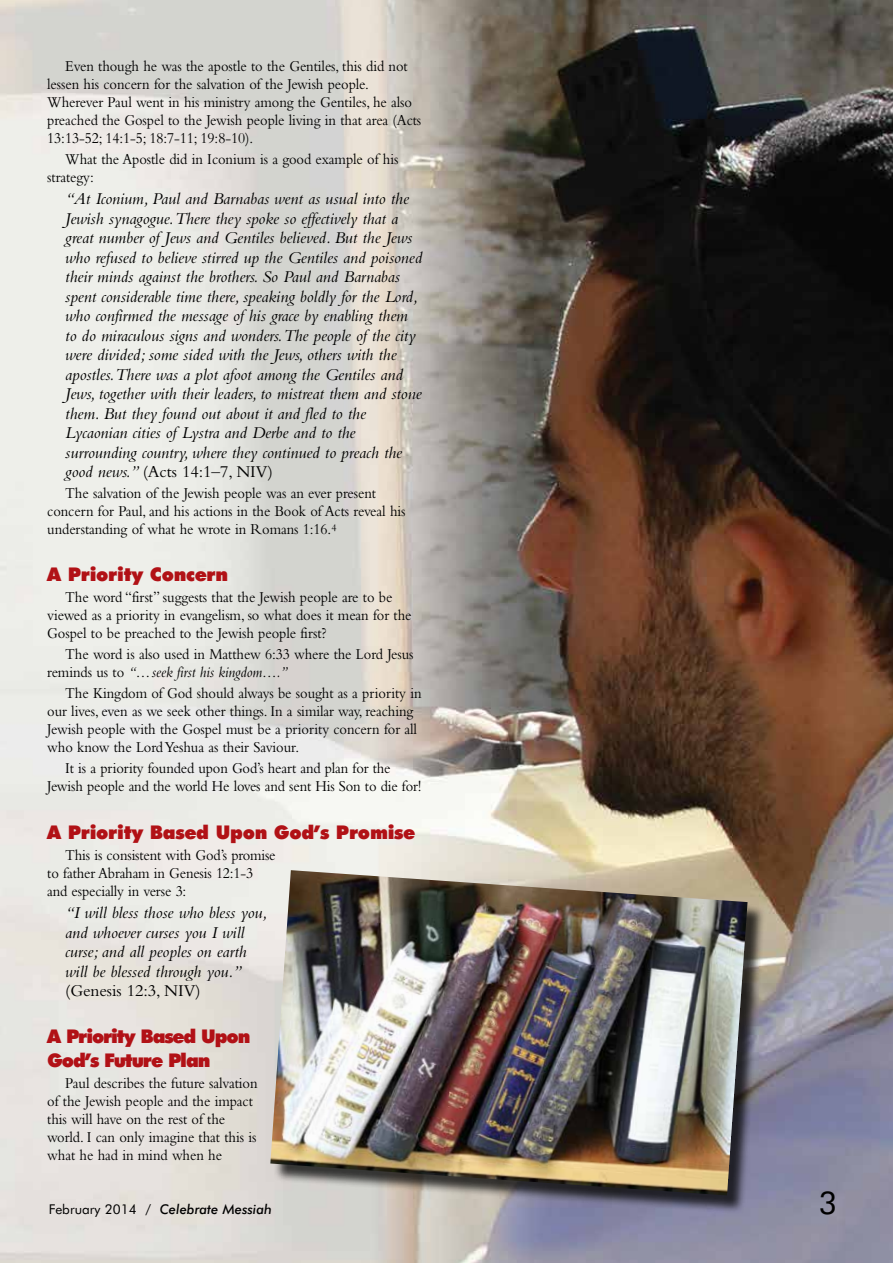
<style>
.page{position:relative;width:893px;height:1263px;background:#fff}
.page>*{position:absolute;margin:0;border:0;box-sizing:border-box;transform-origin:0 0}
.t1{font:31.5px "Futura BT";color:#000}
.t2{font:900 18.9px "Futura BT";letter-spacing:-.015em;color:#b11116}
.t3{font:900 18.9px/24px "Futura BT";letter-spacing:-.06em;color:#b11116}
.t4{font:italic 17.25px/19.5px "Bembo";letter-spacing:-.005em;color:#000}
.t5{font:17.25px "Bembo";letter-spacing:-.005em;color:#000}
.t6{font:15.75px/18px "Bembo";letter-spacing:-.005em;color:#000;scale:.92 1}
.t7{font:italic 500 13.5px "Futura BT";color:#000}
.s1{font-style:normal}
.s2{font-style:italic}
.s3{font-weight:400;font-style:normal}
</style>
<div class="page">
<img style="left:0;top:0;width:893px;height:1263px">
<div style="left:273px;top:873px;width:493px;height:341px;background:#000;opacity:.75"></div>
<img style="left:270px;top:870px;width:477px;height:325px">
<p class="t6" style="left:47px;top:56px;width:408px;text-indent:18px">Even though he was the apostle to the Gentiles, this did not lessen his concern for the salvation of the Jewish people.<br>Wherever Paul went in his ministry among the Gentiles, he also preached the Gospel to the Jewish people living in that area (Acts 13:13-52; 14:1-5; 18:7-11; 19:8-10).</p>
<p class="t6" style="left:47px;top:149px;width:383px;text-indent:18px">What the Apostle did in Iconium is a good example of his strategy:</p>
<p class="t4" style="left:65px;top:189px;width:358px">“At Iconium, Paul and Barnabas went as usual into the Jewish synagogue.There they spoke so effectively that a great number of Jews and Gentiles believed. But the Jews who refused to believe stirred up the Gentiles and poisoned their minds against the brothers. So Paul and Barnabas spent considerable time there, speaking boldly for the Lord, who confirmed the message of his grace by enabling them to do miraculous signs and wonders.The people of the city were divided; some sided with the Jews, others with the apostles.There was a plot afoot among the Gentiles and Jews, together with their leaders, to mistreat them and stone them. But they found out about it and fled to the Lycaonian cities of Lystra and Derbe and to the surrounding country, where they continued to preach the good news.” <span class="s1">(Acts 14:1–7, NIV)</span></p>
<p class="t6" style="left:47px;top:484px;width:391px;text-indent:18px">The salvation of the Jewish people was an ever present concern for Paul, and his actions in the Book of Acts reveal his understanding of what he wrote in Romans 1:16.<sup>4</sup></p>
<p class="t2" style="left:47px;top:563px;width:182px">A Priority Concern</p>
<p class="t6" style="left:47px;top:588px;width:397px;text-indent:18px">The word “first” suggests that the Jewish people are to be viewed as a priority in evangelism, so what does it mean for the<br>Gospel to be preached to the Jewish people first?</p>
<p class="t6" style="left:47px;top:645px;width:400px;text-indent:18px">The word is also used in Matthew 6:33 where the Lord Jesus reminds us to <span class="s2">“…seek first his kingdom….”</span></p>
<p class="t6" style="left:47px;top:684px;width:408px;text-indent:18px">The Kingdom of God should always be sought as a priority in our lives, even as we seek other things. In a similar way, reaching Jewish people with the Gospel must be a priority concern for all who know the Lord Yeshua as their Saviour.</p>
<p class="t6" style="left:47px;top:759px;width:408px;text-indent:18px">It is a priority founded upon God’s heart and plan for the<br>Jewish people and the world He loves and sent His Son to die for!</p>
<p class="t2" style="left:47px;top:820px;width:370px">A Priority Based Upon God’s Promise</p>
<p class="t6" style="left:47px;top:845px;width:250px;text-indent:18px">This is consistent with God’s promise to father Abraham in Genesis 12:1-3 and especially in verse 3:</p>
<p class="t4" style="left:65px;top:903px;width:204px">“I will bless those who bless you, and whoever curses you I will curse; and all peoples on earth will be blessed through you.”</p>
<p class="t5" style="left:65px;top:981px;width:137px">(Genesis 12:3, NIV)</p>
<p class="t3" style="left:47px;top:1024px;width:205px">A Priority Based Upon<br>God’s Future Plan</p>
<p class="t6" style="left:47px;top:1074px;width:230px;text-indent:18px">Paul describes the future salvation of the Jewish people and the impact this will have on the rest of the world. I can only imagine that this is what he had in mind when he</p>
<p class="t7" style="left:49px;top:1200px;width:225px"><span class="s3">February 2014 /</span> Celebrate Messiah</p>
<h1 class="t1" style="left:819px;top:1183px;width:20px">3</h1>
</div>
